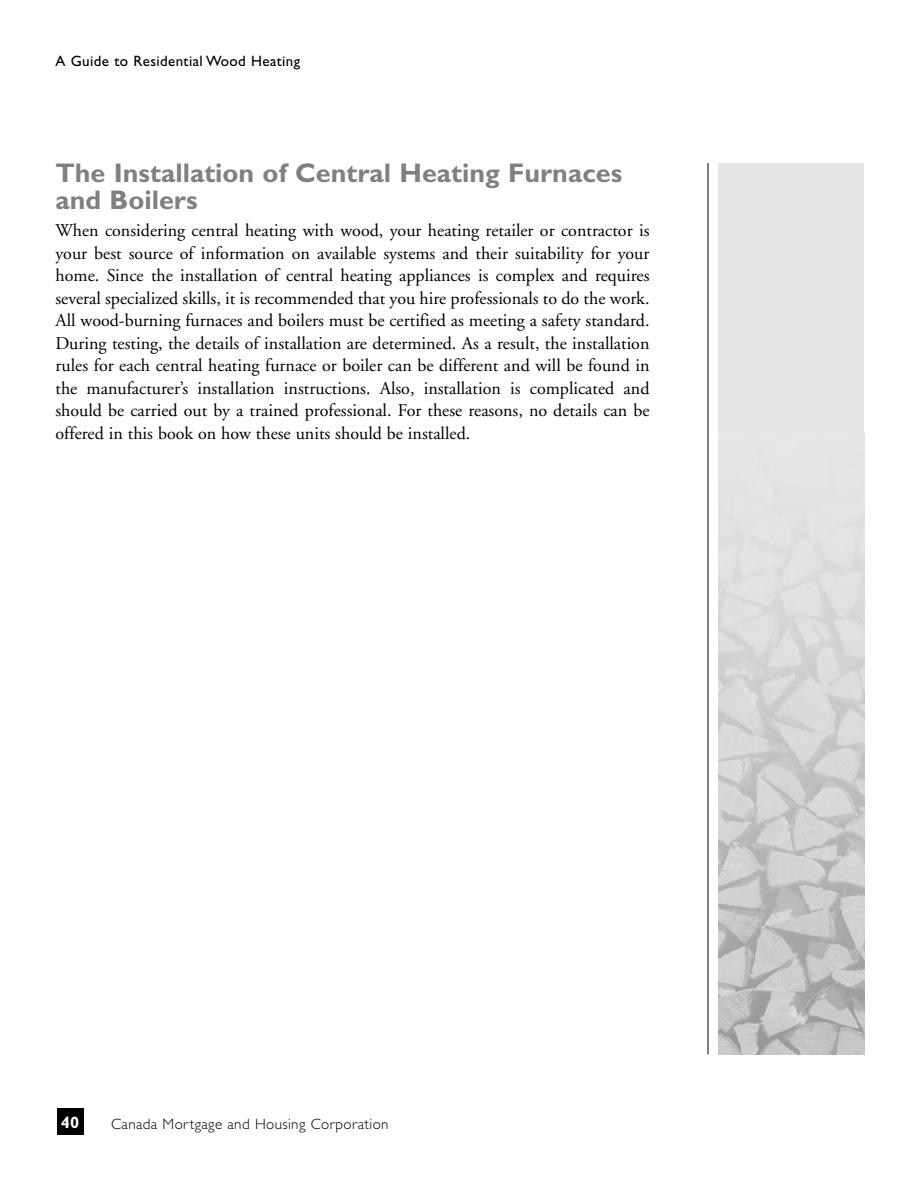
<style>
.page{position:relative;width:918px;height:1188px;background:#fff}
.page>*{position:absolute;margin:0;border:0;box-sizing:border-box;transform-origin:0 0}
.t1{font:700 27px/27px "Gill Sans Std";color:#808080}
.t2{font:18px/22.5px "Adobe Garamond";color:#000;text-align:justify}
.t3{font:700 16.5px "Gill Sans Std";color:#fff}
.t4{font:300 15px "Gill Sans Std";letter-spacing:.025em;color:#000}
.t5{font:15px "Gill Sans Std";letter-spacing:.025em;color:#000}
</style>
<div class="page">
<div style="left:57px;top:1108px;width:27px;height:28px;background:#000"></div>
<hr style="left:708px;top:163px;width:1px;height:892px;background:#000">
<div style="left:718px;top:164px;width:146px;height:890px;background:#e6e6e6"></div>
<img style="left:718px;top:543px;width:146px;height:511px">
<p class="t5" style="left:55px;top:56px;width:246px">A Guide to Residential Wood Heating</p>
<h1 class="t1" style="left:55px;top:162px;width:568px">The Installation of Central Heating Furnaces and Boilers</h1>
<p class="t2" style="left:55px;top:221px;width:596px">When considering central heating with wood, your heating retailer or contractor is your best source of information on available systems and their suitability for your home. Since the installation of central heating appliances is complex and requires several specialized skills, it is recommended that you hire professionals to do the work.<br>All wood-burning furnaces and boilers must be certified as meeting a safety standard.<br>During testing, the details of installation are determined. As a result, the installation rules for each central heating furnace or boiler can be different and will be found in the manufacturer’s installation instructions. Also, installation is complicated and should be carried out by a trained professional. For these reasons, no details can be offered in this book on how these units should be installed.</p>
<p class="t3" style="left:61px;top:1117px;width:20px">40</p>
<p class="t4" style="left:111px;top:1119px;width:279px">Canada Mortgage and Housing Corporation</p>
</div>
